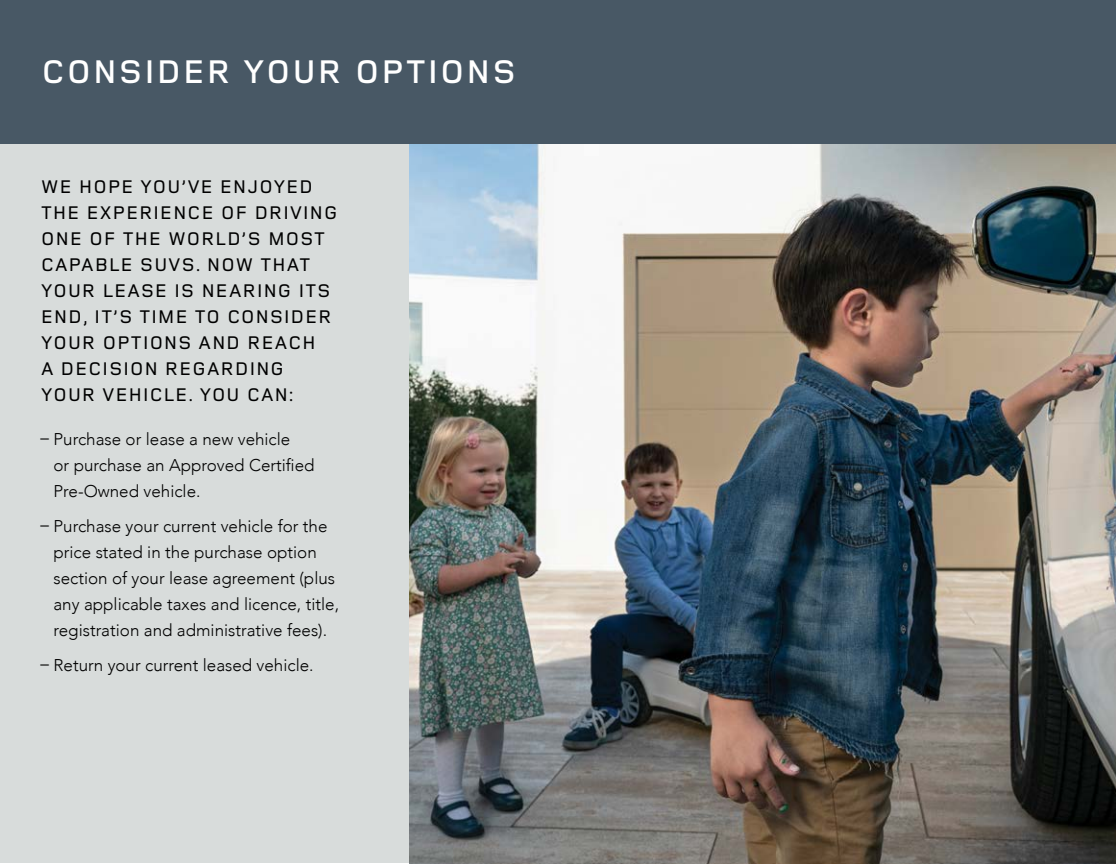
<style>
.page{position:relative;width:1116px;height:864px;background:#fff}
.page>*{position:absolute;margin:0;border:0;box-sizing:border-box;transform-origin:0 0}
.t1{font:600 34px "Land Rover Wide";color:#fff}
.t2{font:500 19px/26px "Land Rover Wide";letter-spacing:-.005em;color:#000}
.t3{font:300 17px/26px "Avenir";color:#000}
.s1{font-weight:400}
</style>
<div class="page">
<div style="left:0;top:143px;width:410px;height:720px;background:#d8dcdb"></div>
<img style="left:410px;top:143px;width:706px;height:720px">
<div style="left:0;top:0;width:1116px;height:143px;background:#485865"></div>
<p class="t1" style="left:41px;top:48px;width:478px">CONSIDER YOUR OPTIONS</p>
<p class="t2" style="left:41px;top:172px;width:299px">WE HOPE YOU’VE ENJOYED<br>THE EXPERIENCE OF DRIVING<br>ONE OF THE WORLD’S MOST<br>CAPABLE SUVS. NOW THAT<br>YOUR LEASE IS NEARING ITS<br>END, IT’S TIME TO CONSIDER<br>YOUR OPTIONS AND REACH<br>A DECISION REGARDING<br>YOUR VEHICLE. YOU CAN:</p>
<p class="t3" style="left:53px;top:426px;width:263px;text-indent:-13px"><span class="s1">–</span> Purchase or lease a new vehicle<br>or purchase an Approved Certified<br>Pre-Owned vehicle.</p>
<p class="t3" style="left:53px;top:513px;width:287px;text-indent:-13px"><span class="s1">–</span> Purchase your current vehicle for the price stated in the purchase option section of your lease agreement (plus any applicable taxes and licence, title, registration and administrative fees).</p>
<p class="t3" style="left:41px;top:652px;width:275px"><span class="s1">–</span> Return your current leased vehicle.</p>
</div>
